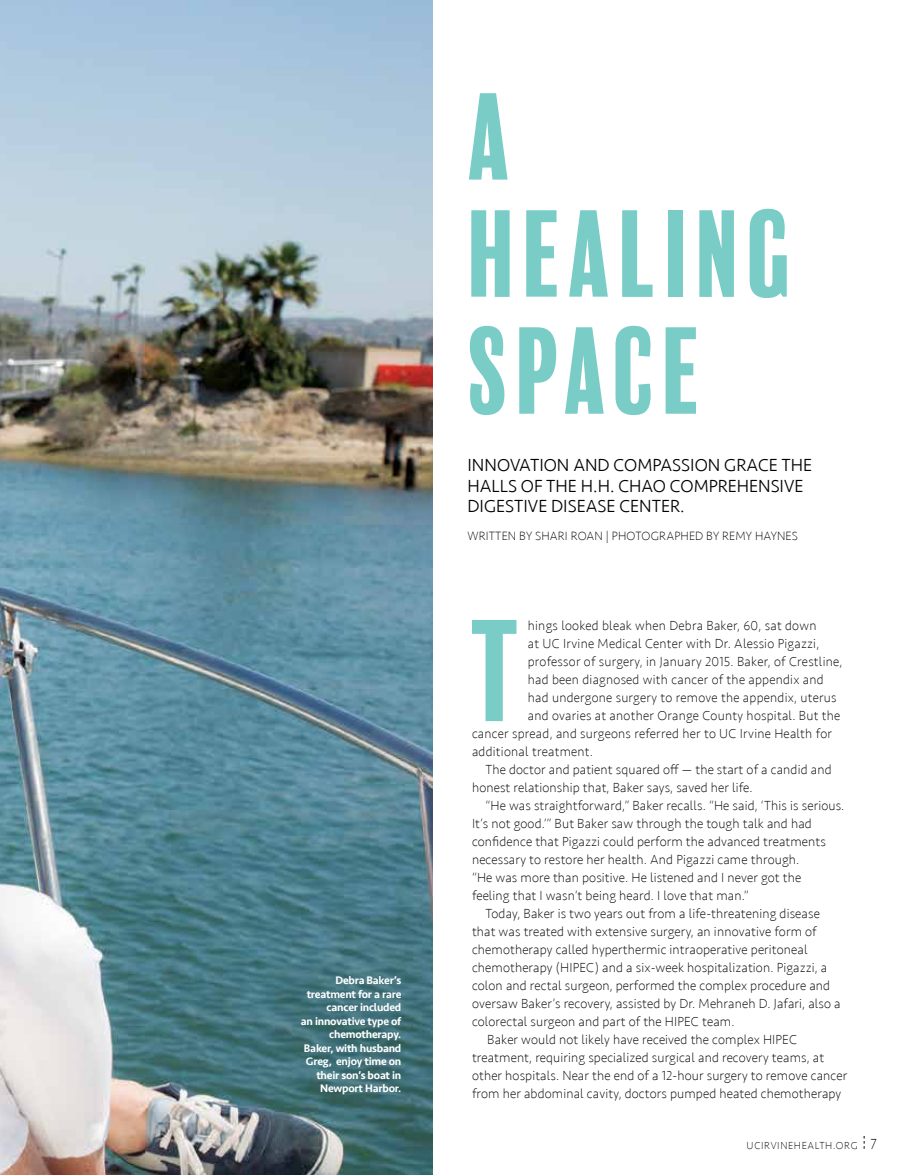
<style>
.page{position:relative;width:905px;height:1175px;background:#fff}
.page>*{position:absolute;margin:0;border:0;box-sizing:border-box;transform-origin:0 0}
.t1{font:131.25px "Balboa Plus Fill";color:#7acdc7}
.t2{font:112.5px/117px "Balboa Plus Fill";letter-spacing:.01em;color:#7acdc7}
.t3{font:300 18px/20.7px "Seravek";color:#000}
.t4{font:200 13.5px "Seravek";letter-spacing:.01em;color:#000}
.t5{font:200 12.3px "Seravek";letter-spacing:.01em;color:#000}
.t6{font:500 11.25px/13.5px "Seravek";letter-spacing:-.02em;color:#fff;text-align:right}
.t7{font:200 10.5px "Seravek";letter-spacing:.06em;color:#000}
.s1{font-size:15px}
</style>
<div class="page">
<img style="left:0;top:0;width:432px;height:1174px">
<p class="t6" style="left:301px;top:973px;width:102px">Debra Baker’s treatment for a rare cancer included<br>an innovative type of chemotherapy.<br>Baker, with husband<br>Greg, enjoy time on their son’s boat in<br>Newport Harbor.</p>
<h2 class="t2" style="left:467px;top:80px;width:331px">A<br>HEALING<br>SPACE</h2>
<h3 class="t3" style="left:467px;top:455px;width:346px">INNOVATION AND COMPASSION GRACE THE<br>HALLS OF THE H.H. CHAO COMPREHENSIVE<br>DIGESTIVE DISEASE CENTER.</h3>
<p class="t5" style="left:467px;top:529px;width:332px">WRITTEN BY SHARI ROAN | PHOTOGRAPHED BY REMY HAYNES</p>
<h1 class="t1" style="left:470px;top:598px;width:59px">T</h1>
<p class="t4" style="left:528px;top:618px;width:290px">hings looked bleak when Debra Baker, 60, sat down</p>
<p class="t4" style="left:528px;top:636px;width:293px">at UC Irvine Medical Center with Dr. Alessio Pigazzi,</p>
<p class="t4" style="left:528px;top:654px;width:316px">professor of surgery, in January 2015. Baker, of Crestline,</p>
<p class="t4" style="left:528px;top:672px;width:297px">had been diagnosed with cancer of the appendix and</p>
<p class="t4" style="left:528px;top:690px;width:310px">had undergone surgery to remove the appendix, uterus</p>
<p class="t4" style="left:528px;top:708px;width:314px">and ovaries at another Orange County hospital. But the</p>
<p class="t4" style="left:472px;top:725px;width:361px">cancer spread, and surgeons referred her to UC Irvine Health for</p>
<p class="t4" style="left:472px;top:743px;width:123px">additional treatment.</p>
<p class="t4" style="left:485px;top:762px;width:347px">The doctor and patient squared off — the start of a candid and</p>
<p class="t4" style="left:472px;top:780px;width:282px">honest relationship that, Baker says, saved her life.</p>
<p class="t4" style="left:485px;top:798px;width:360px">“He was straightforward,” Baker recalls. “He said, ‘This is serious.</p>
<p class="t4" style="left:472px;top:816px;width:341px">It’s not good.’” But Baker saw through the tough talk and had</p>
<p class="t4" style="left:472px;top:834px;width:355px">confidence that Pigazzi could perform the advanced treatments</p>
<p class="t4" style="left:472px;top:852px;width:329px">necessary to restore her health. And Pigazzi came through.</p>
<p class="t4" style="left:472px;top:869px;width:331px">“He was more than positive. He listened and I never got the</p>
<p class="t4" style="left:472px;top:887px;width:278px">feeling that I wasn’t being heard. I love that man.”</p>
<p class="t4" style="left:485px;top:905px;width:336px">Today, Baker is two years out from a life-threatening disease</p>
<p class="t4" style="left:472px;top:923px;width:346px">that was treated with extensive surgery, an innovative form of</p>
<p class="t4" style="left:472px;top:941px;width:337px">chemotherapy called hyperthermic intraoperative peritoneal</p>
<p class="t4" style="left:472px;top:959px;width:357px">chemotherapy (HIPEC) and a six-week hospitalization. Pigazzi, a</p>
<p class="t4" style="left:472px;top:977px;width:360px">colon and rectal surgeon, performed the complex procedure and</p>
<p class="t4" style="left:472px;top:995px;width:370px">oversaw Baker’s recovery, assisted by Dr. Mehraneh D. Jafari, also a</p>
<p class="t4" style="left:472px;top:1013px;width:264px">colorectal surgeon and part of the HIPEC team.</p>
<p class="t4" style="left:487px;top:1031px;width:311px">Baker would not likely have received the complex HIPEC</p>
<p class="t4" style="left:472px;top:1049px;width:353px">treatment, requiring specialized surgical and recovery teams, at</p>
<p class="t4" style="left:472px;top:1067px;width:377px">other hospitals. Near the end of a 12-hour surgery to remove cancer</p>
<p class="t4" style="left:472px;top:1085px;width:371px">from her abdominal cavity, doctors pumped heated chemotherapy</p>
<p class="t7" style="left:746px;top:1139px;width:132px">UCIRVINEHEALTH.ORG <span class="s1">7</span></p>
</div>
